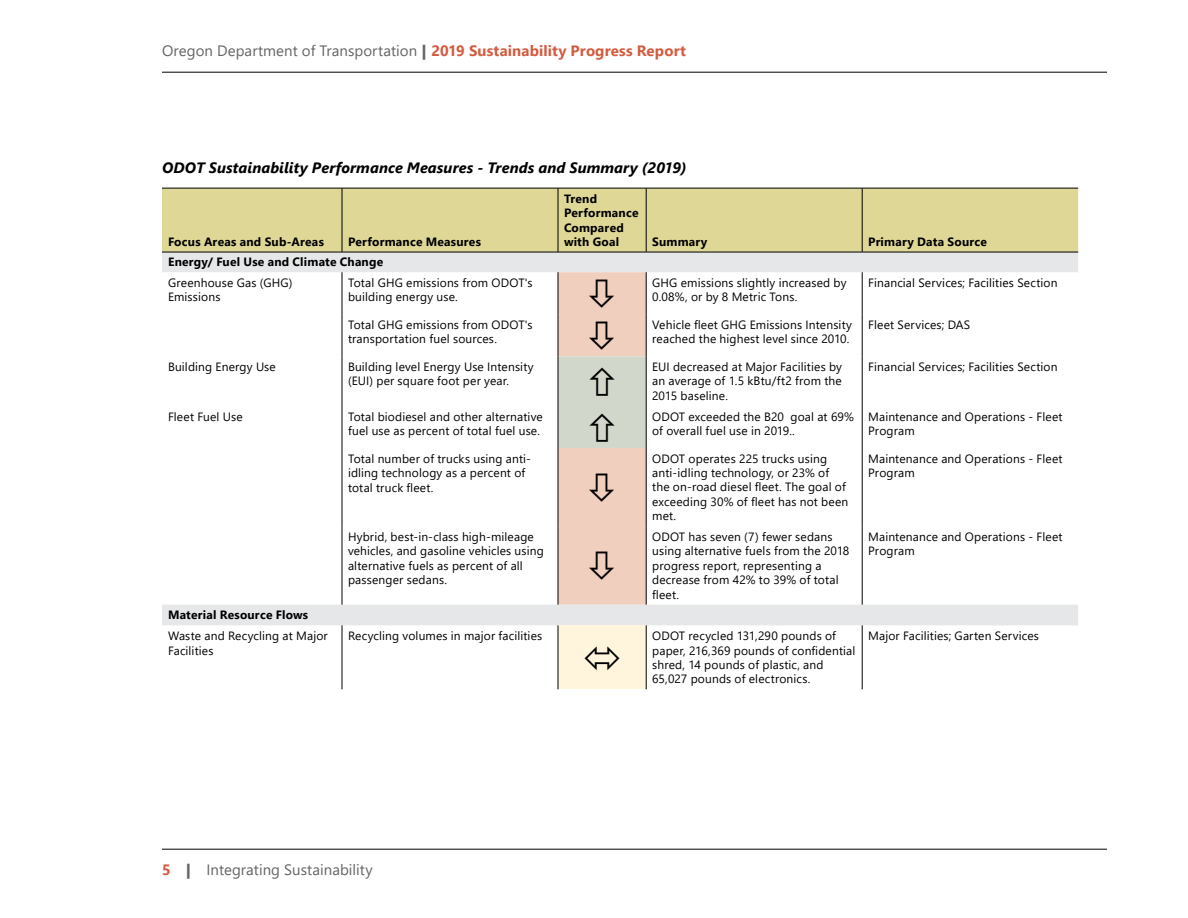
<style>
.page{position:relative;width:1188px;height:918px;background:#fff}
.page>*{position:absolute;margin:0;border:0;box-sizing:border-box;transform-origin:0 0}
.t1{font:15px "Segoe UI";letter-spacing:.005em;color:#636466}
.t2{font:italic 700 15px "Segoe UI";letter-spacing:.005em;color:#000}
.t3{font:12px/14.4px "Segoe UI";letter-spacing:.015em;color:#000}
.t4{font:700 12px/14.4px "Segoe UI";letter-spacing:.015em;color:#000}
.s1{font-family:"Segoe UI Black"}
.s2{font-weight:700;color:#d45b3f}
</style>
<div class="page">
<hr style="left:162px;top:72px;width:945px;height:1px;background:#000">
<hr style="left:162px;top:849px;width:945px;height:1px;background:#000">
<div style="left:162px;top:189px;width:916px;height:63px;background:#ded796"></div>
<svg style="left:162px;top:253px;width:916px;height:372px"></svg>
<div style="left:558px;top:625px;width:88px;height:64px;background:#fff5dd"></div>
<hr style="left:162px;top:188px;width:180px;height:1px;background:#000">
<hr style="left:342px;top:188px;width:216px;height:1px;background:#000">
<hr style="left:342px;top:188px;width:1px;height:64px;background:#000">
<hr style="left:558px;top:188px;width:88px;height:1px;background:#000">
<hr style="left:558px;top:188px;width:1px;height:64px;background:#000">
<hr style="left:646px;top:188px;width:216px;height:1px;background:#000">
<hr style="left:646px;top:188px;width:1px;height:64px;background:#000">
<hr style="left:862px;top:188px;width:216px;height:1px;background:#000">
<hr style="left:862px;top:188px;width:1px;height:64px;background:#000">
<hr style="left:162px;top:252px;width:180px;height:1px;background:#000">
<hr style="left:342px;top:252px;width:216px;height:1px;background:#000">
<hr style="left:558px;top:252px;width:88px;height:1px;background:#000">
<hr style="left:646px;top:252px;width:216px;height:1px;background:#000">
<hr style="left:862px;top:252px;width:216px;height:1px;background:#000">
<hr style="left:342px;top:272px;width:1px;height:42px;background:#000">
<hr style="left:646px;top:272px;width:1px;height:42px;background:#000">
<hr style="left:862px;top:272px;width:1px;height:42px;background:#000">
<hr style="left:342px;top:314px;width:1px;height:42px;background:#000">
<hr style="left:646px;top:314px;width:1px;height:42px;background:#000">
<hr style="left:862px;top:314px;width:1px;height:42px;background:#000">
<hr style="left:342px;top:356px;width:1px;height:50px;background:#000">
<hr style="left:646px;top:356px;width:1px;height:50px;background:#000">
<hr style="left:862px;top:356px;width:1px;height:50px;background:#000">
<hr style="left:342px;top:406px;width:1px;height:42px;background:#000">
<hr style="left:646px;top:406px;width:1px;height:42px;background:#000">
<hr style="left:862px;top:406px;width:1px;height:42px;background:#000">
<hr style="left:342px;top:448px;width:1px;height:78px;background:#000">
<hr style="left:646px;top:448px;width:1px;height:78px;background:#000">
<hr style="left:862px;top:448px;width:1px;height:78px;background:#000">
<hr style="left:342px;top:526px;width:1px;height:79px;background:#000">
<hr style="left:646px;top:526px;width:1px;height:79px;background:#000">
<hr style="left:862px;top:526px;width:1px;height:79px;background:#000">
<hr style="left:342px;top:625px;width:1px;height:64px;background:#000">
<hr style="left:862px;top:625px;width:1px;height:64px;background:#000">
<hr style="left:558px;top:625px;width:1px;height:64px;background:#000">
<hr style="left:646px;top:625px;width:1px;height:64px;background:#000">
<svg style="left:558px;top:272px;width:88px;height:333px"></svg>
<p class="t1" style="left:162px;top:36px;width:525px">Oregon Department of Transportation <span class="s1">|</span> <span class="s2">2019 Sustainability Progress Report</span></p>
<p class="t2" style="left:162px;top:153px;width:526px">ODOT Sustainability Performance Measures - Trends and Summary (2019)</p>
<p class="t4" style="left:168px;top:234px;width:157px">Focus Areas and Sub-Areas</p>
<p class="t4" style="left:348px;top:234px;width:135px">Performance Measures</p>
<p class="t4" style="left:564px;top:190px;width:76px">Trend<br>Performance<br>Compared with Goal</p>
<p class="t4" style="left:652px;top:234px;width:57px">Summary</p>
<p class="t4" style="left:868px;top:234px;width:120px">Primary Data Source</p>
<p class="t4" style="left:168px;top:254px;width:217px">Energy/ Fuel Use and Climate Change</p>
<p class="t3" style="left:168px;top:274px;width:126px">Greenhouse Gas (GHG)<br>Emissions</p>
<p class="t3" style="left:348px;top:274px;width:186px">Total GHG emissions from ODOT's building energy use.</p>
<p class="t3" style="left:652px;top:274px;width:196px">GHG emissions slightly increased by<br>0.08%, or by 8 Metric Tons.</p>
<p class="t3" style="left:868px;top:274px;width:191px">Financial Services; Facilities Section</p>
<p class="t3" style="left:348px;top:317px;width:186px">Total GHG emissions from ODOT's transportation fuel sources.</p>
<p class="t3" style="left:652px;top:317px;width:201px">Vehicle fleet GHG Emissions Intensity reached the highest level since 2010.</p>
<p class="t3" style="left:868px;top:317px;width:104px">Fleet Services; DAS</p>
<p class="t3" style="left:168px;top:359px;width:109px">Building Energy Use</p>
<p class="t3" style="left:348px;top:359px;width:187px">Building level Energy Use Intensity (EUI) per square foot per year.</p>
<p class="t3" style="left:652px;top:359px;width:191px;text-align:justify">EUI decreased at Major Facilities by an average of 1.5 kBtu/ft2 from the 2015 baseline.</p>
<p class="t3" style="left:868px;top:359px;width:191px">Financial Services; Facilities Section</p>
<p class="t3" style="left:168px;top:408px;width:76px">Fleet Fuel Use</p>
<p class="t3" style="left:348px;top:408px;width:196px">Total biodiesel and other alternative fuel use as percent of total fuel use.</p>
<p class="t3" style="left:652px;top:408px;width:203px">ODOT exceeded the B20 goal at 69% of overall fuel use in 2019..</p>
<p class="t3" style="left:868px;top:408px;width:196px">Maintenance and Operations - Fleet<br>Program</p>
<p class="t3" style="left:348px;top:450px;width:185px">Total number of trucks using anti&shy;idling technology as a percent of total truck fleet.</p>
<p class="t3" style="left:652px;top:450px;width:198px">ODOT operates 225 trucks using anti-idling technology, or 23% of the on-road diesel fleet. The goal of exceeding 30% of fleet has not been met.</p>
<p class="t3" style="left:868px;top:450px;width:196px">Maintenance and Operations - Fleet<br>Program</p>
<p class="t3" style="left:348px;top:529px;width:197px">Hybrid, best-in-class high-mileage vehicles, and gasoline vehicles using alternative fuels as percent of all passenger sedans.</p>
<p class="t3" style="left:652px;top:529px;width:199px">ODOT has seven (7) fewer sedans using alternative fuels from the 2018 progress report, representing a decrease from 42% to 39% of total fleet.</p>
<p class="t3" style="left:868px;top:529px;width:196px">Maintenance and Operations - Fleet<br>Program</p>
<p class="t4" style="left:168px;top:607px;width:142px">Material Resource Flows</p>
<p class="t3" style="left:168px;top:628px;width:161px">Waste and Recycling at Major<br>Facilities</p>
<p class="t3" style="left:348px;top:628px;width:196px">Recycling volumes in major facilities</p>
<p class="t3" style="left:652px;top:628px;width:205px">ODOT recycled 131,290 pounds of paper, 216,369 pounds of confidential shred, 14 pounds of plastic, and 65,027 pounds of electronics.</p>
<p class="t3" style="left:868px;top:628px;width:172px">Major Facilities; Garten Services</p>
<p class="t1" style="left:162px;top:855px;width:212px"><span class="s2">5</span> <span class="s1">|</span> Integrating Sustainability</p>
</div>
